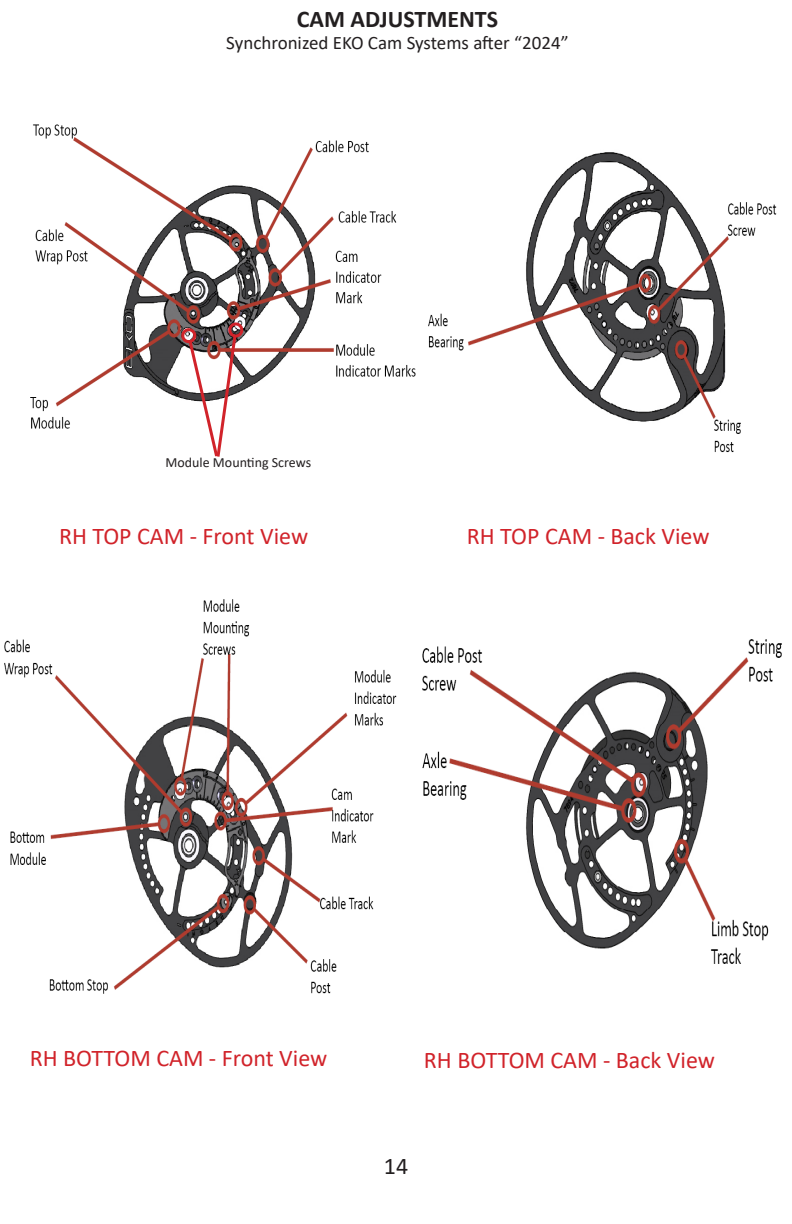
<style>
.page{position:relative;width:792px;height:1224px;background:#fff}
.page>*{position:absolute;margin:0;border:0;box-sizing:border-box;transform-origin:0 0}
.t1{font:24px "Calibri";color:#d1232a}
.t2{font:700 24px "Calibri";color:#231f20}
.t3{font:24px "Calibri";color:#231f20}
.t4{font:19px "Calibri";color:#231f20}
.t5{font:14px "Calibri";color:#231f20}
</style>
<div class="page">
<img style="left:30px;top:124px;width:386px;height:305px">
<img style="left:4px;top:599px;width:393px;height:395px">
<img style="left:422px;top:639px;width:360px;height:325px">
<img style="left:428px;top:152px;width:349px;height:301px">
<svg style="left:179px;top:327px;width:59px;height:130px"></svg>
<div style="left:228px;top:322px;width:16px;height:16px;border:3px solid #d1232a;border-radius:50%"></div>
<p class="t2" style="left:297px;top:2px;width:203px">CAM ADJUSTMENTS</p>
<p class="t4" style="left:226px;top:30px;width:344px">Synchronized EKO Cam Systems after “2024”</p>
<p class="t5" style="left:166px;top:453px;width:147px">Module Mounting Screws</p>
<p class="t1" style="left:59px;top:519px;width:251px">RH TOP CAM - Front View</p>
<p class="t1" style="left:467px;top:519px;width:244px">RH TOP CAM - Back View</p>
<p class="t1" style="left:30px;top:1042px;width:299px">RH BOTTOM CAM - Front View</p>
<p class="t1" style="left:424px;top:1043px;width:293px">RH BOTTOM CAM - Back View</p>
<p class="t3" style="left:384px;top:1149px;width:26px">14</p>
</div>
